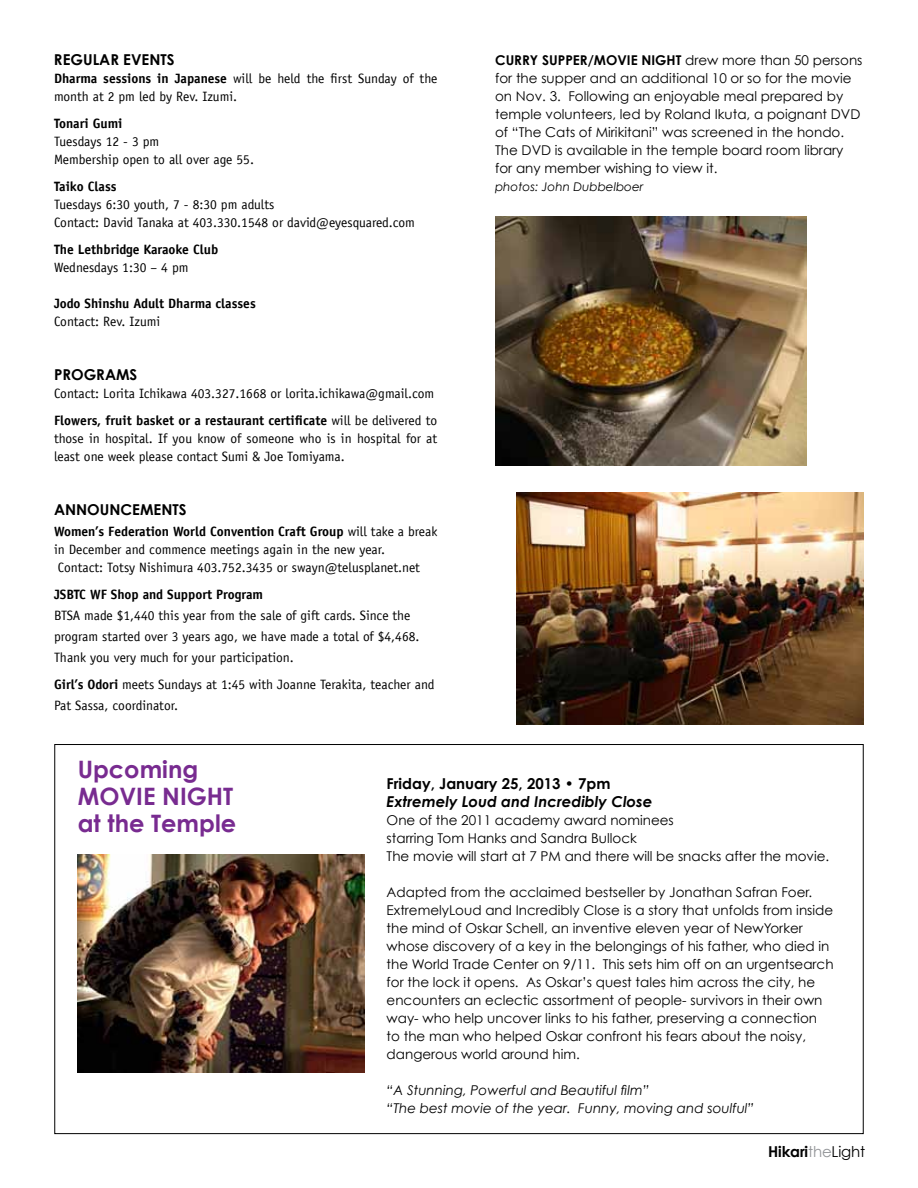
<style>
.page{position:relative;width:918px;height:1188px;background:#fff}
.page>*{position:absolute;margin:0;border:0;box-sizing:border-box;transform-origin:0 0}
.t1{font:700 24px/27px "Century Gothic";color:#782b90}
.t2{font:700 15px "Century Gothic";color:#000}
.t3{font:italic 700 15px "Century Gothic";color:#000}
.t4{font:13.5px/18px "Century Gothic";color:#000}
.t5{font:13.5px/18px "Officina Sans";color:#000}
.t6{font:700 13.5px "Officina Sans";color:#000}
.t7{font:italic 13.5px/18px "Century Gothic";color:#000}
.t8{font:italic 12px "Century Gothic";color:#000}
.s1{font-weight:700}
.s2{font-weight:400;color:#939598}
.s3{font-weight:400}
</style>
<div class="page">
<img style="left:495px;top:216px;width:312px;height:250px">
<img style="left:516px;top:492px;width:348px;height:232px">
<img style="left:78px;top:854px;width:286px;height:219px">
<p class="t2" style="left:54px;top:50px;width:122px">REGULAR EVENTS</p>
<p class="t5" style="left:54px;top:70px;width:385px"><span class="s1">Dharma sessions in Japanese</span> will be held the first Sunday of the month at 2 pm led by Rev. Izumi.</p>
<p class="t6" style="left:54px;top:115px;width:70px">Tonari Gumi</p>
<p class="t5" style="left:54px;top:133px;width:202px">Tuesdays 12 - 3 pm<br>Membership open to all over age 55.</p>
<p class="t6" style="left:54px;top:178px;width:64px">Taiko Class</p>
<p class="t5" style="left:54px;top:196px;width:363px">Tuesdays 6:30 youth, 7 - 8:30 pm adults<br>Contact: David Tanaka at 403.330.1548 or david@eyesquared.com</p>
<p class="t6" style="left:54px;top:241px;width:166px">The Lethbridge Karaoke Club</p>
<p class="t5" style="left:54px;top:259px;width:136px">Wednesdays 1:30 – 4 pm</p>
<p class="t6" style="left:54px;top:295px;width:203px">Jodo Shinshu Adult Dharma classes</p>
<p class="t5" style="left:54px;top:313px;width:108px">Contact: Rev. Izumi</p>
<p class="t2" style="left:54px;top:365px;width:85px">PROGRAMS</p>
<p class="t5" style="left:54px;top:380px;width:385px;line-height:27px">Contact: Lorita Ichikawa 403.327.1668 or lorita.ichikawa@gmail.com<br><span class="s1">Flowers, fruit basket or a restaurant certificate</span> will be delivered to</p>
<p class="t5" style="left:54px;top:430px;width:385px">those in hospital. If you know of someone who is in hospital for at least one week please contact Sumi &amp; Joe Tomiyama.</p>
<p class="t2" style="left:54px;top:500px;width:134px">ANNOUNCEMENTS</p>
<p class="t5" style="left:54px;top:523px;width:385px"><span class="s1">Women’s Federation World Convention Craft Group</span> will take a break in December and commence meetings again in the new year.<br>Contact: Totsy Nishimura 403.752.3435 or swayn@telusplanet.net</p>
<p class="t6" style="left:54px;top:586px;width:211px">JSBTC WF Shop and Support Program</p>
<p class="t5" style="left:54px;top:605px;width:367px;line-height:21px">BTSA made $1,440 this year from the sale of gift cards. Since the program started over 3 years ago, we have made a total of $4,468.<br>Thank you very much for your participation.</p>
<p class="t5" style="left:54px;top:674px;width:382px;line-height:21px"><span class="s1">Girl’s Odori</span> meets Sundays at 1:45 with Joanne Terakita, teacher and<br>Pat Sassa, coordinator.</p>
<p class="t4" style="left:495px;top:51px;width:369px"><span class="s1">CURRY SUPPER/MOVIE NIGHT</span> drew more than 50 persons for the supper and an additional 10 or so for the movie on Nov. 3. Following an enjoyable meal prepared by temple volunteers, led by Roland Ikuta, a poignant DVD of “The Cats of Mirikitani” was screened in the hondo.<br>The DVD is available in the temple board room library for any member wishing to view it.</p>
<p class="t8" style="left:495px;top:179px;width:150px">photos: John Dubbelboer</p>
<h1 class="t1" style="left:78px;top:755px;width:160px">Upcoming<br>MOVIE NIGHT at the Temple</h1>
<p class="t2" style="left:387px;top:775px;width:225px">Friday, January 25, 2013 • 7pm</p>
<p class="t3" style="left:387px;top:792px;width:267px">Extremely Loud and Incredibly Close</p>
<p class="t4" style="left:387px;top:811px;width:444px">One of the 2011 academy award nominees<br>starring Tom Hanks and Sandra Bullock<br>The movie will start at 7 PM and there will be snacks after the movie.</p>
<p class="t4" style="left:387px;top:883px;width:448px">Adapted from the acclaimed bestseller by Jonathan Safran Foer.<br>ExtremelyLoud and Incredibly Close is a story that unfolds from inside the mind of Oskar Schell, an inventive eleven year of NewYorker whose discovery of a key in the belongings of his father, who died in the World Trade Center on 9/11. This sets him off on an urgentsearch for the lock it opens. As Oskar’s quest tales him across the city, he encounters an eclectic assortment of people- survivors in their own way- who help uncover links to his father, preserving a connection to the man who helped Oskar confront his fears about the noisy, dangerous world around him.</p>
<p class="t7" style="left:387px;top:1081px;width:369px">“A Stunning, Powerful and Beautiful film”<br>“The best movie of the year. Funny, moving and soulful”</p>
<p class="t2" style="left:768px;top:1142px;width:99px">Hikari<span class="s2">the</span><span class="s3">Light</span></p>
</div>
